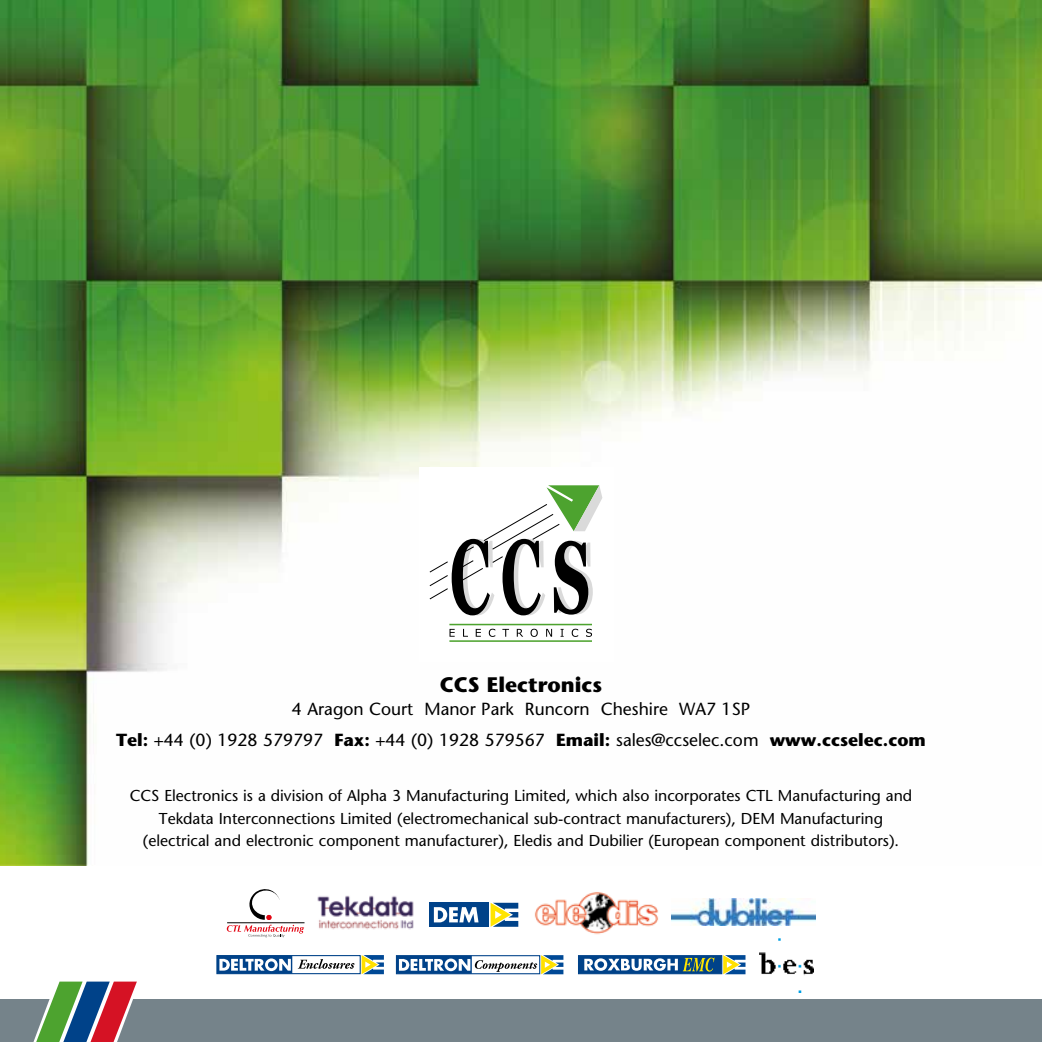
<style>
.page{position:relative;width:1042px;height:1042px;background:#fff}
.page>*{position:absolute;margin:0;border:0;box-sizing:border-box;transform-origin:0 0}
.t1{font:700 21px "Stone Sans";color:#000}
.t2{font:17.5px/31.5px "Stone Sans";color:#000;text-align:center}
.t3{font:15.75px/22.8px "Stone Sans";color:#000;text-align:center}
.s1{font-weight:700}
</style>
<div class="page">
<img style="left:0;top:0;width:1042px;height:866px">
<div style="left:0;top:999px;width:1042px;height:43px;background:#75838a"></div>
<svg style="left:33px;top:981px;width:104px;height:61px"></svg>
<div style="left:419px;top:467px;width:194px;height:194px;background:#fff"></div>
<svg style="left:449px;top:629px;width:6px;height:8px"></svg>
<svg style="left:463px;top:629px;width:5px;height:8px"></svg>
<svg style="left:476px;top:629px;width:5px;height:8px"></svg>
<svg style="left:489px;top:629px;width:6px;height:8px"></svg>
<svg style="left:502px;top:629px;width:7px;height:8px"></svg>
<svg style="left:517px;top:629px;width:6px;height:8px"></svg>
<svg style="left:530px;top:629px;width:8px;height:8px"></svg>
<svg style="left:546px;top:629px;width:6px;height:8px"></svg>
<svg style="left:560px;top:629px;width:4px;height:8px"></svg>
<svg style="left:572px;top:629px;width:6px;height:8px"></svg>
<svg style="left:586px;top:629px;width:6px;height:8px"></svg>
<hr style="left:449px;top:624px;width:143px;height:1px;background:#4da32f">
<hr style="left:449px;top:640px;width:143px;height:2px;background:#4da32f">
<svg style="left:430px;top:485px;width:172px;height:130px"></svg>
<div style="left:429px;top:903px;width:59px;height:24px;background:#004289"></div>
<svg style="left:490px;top:903px;width:28px;height:24px"></svg>
<svg style="left:434px;top:907px;width:44px;height:15px"></svg>
<svg style="left:227px;top:889px;width:77px;height:48px"></svg>
<hr style="left:227px;top:922px;width:77px;height:1px;background:#000">
<img style="left:534px;top:892px;width:125px;height:43px">
<img style="left:672px;top:898px;width:143px;height:27px">
<img style="left:317px;top:895px;width:97px;height:35px">
<img style="left:760px;top:938px;width:53px;height:54px">
<svg style="left:395px;top:955px;width:169px;height:20px"></svg>
<svg style="left:396px;top:955px;width:167px;height:19px"></svg>
<svg style="left:578px;top:955px;width:168px;height:20px"></svg>
<svg style="left:723px;top:955px;width:22px;height:19px"></svg>
<div style="left:578px;top:955px;width:144px;height:19px;background:#004289;border:1px solid #004289"></div>
<svg style="left:584px;top:957px;width:130px;height:14px"></svg>
<svg style="left:216px;top:974px;width:168px;height:1px"></svg>
<svg style="left:217px;top:955px;width:167px;height:19px"></svg>
<h1 class="t1" style="left:440px;top:672px;width:164px">CCS Electronics</h1>
<p class="t2" style="left:116px;top:693px;width:811px">4 Aragon Court Manor Park Runcorn Cheshire WA7 1SP<br><span class="s1">Tel:</span> +44 (0) 1928 579797 <span class="s1">Fax:</span> +44 (0) 1928 579567 <span class="s1">Email:</span> sales@ccselec.com <span class="s1">www.ccselec.com</span></p>
<p class="t3" style="left:130px;top:784px;width:784px">CCS Electronics is a division of Alpha 3 Manufacturing Limited, which also incorporates CTL Manufacturing and<br>Tekdata Interconnections Limited (electromechanical sub-contract manufacturers), DEM Manufacturing (electrical and electronic component manufacturer), Eledis and Dubilier (European component distributors).</p>
</div>
